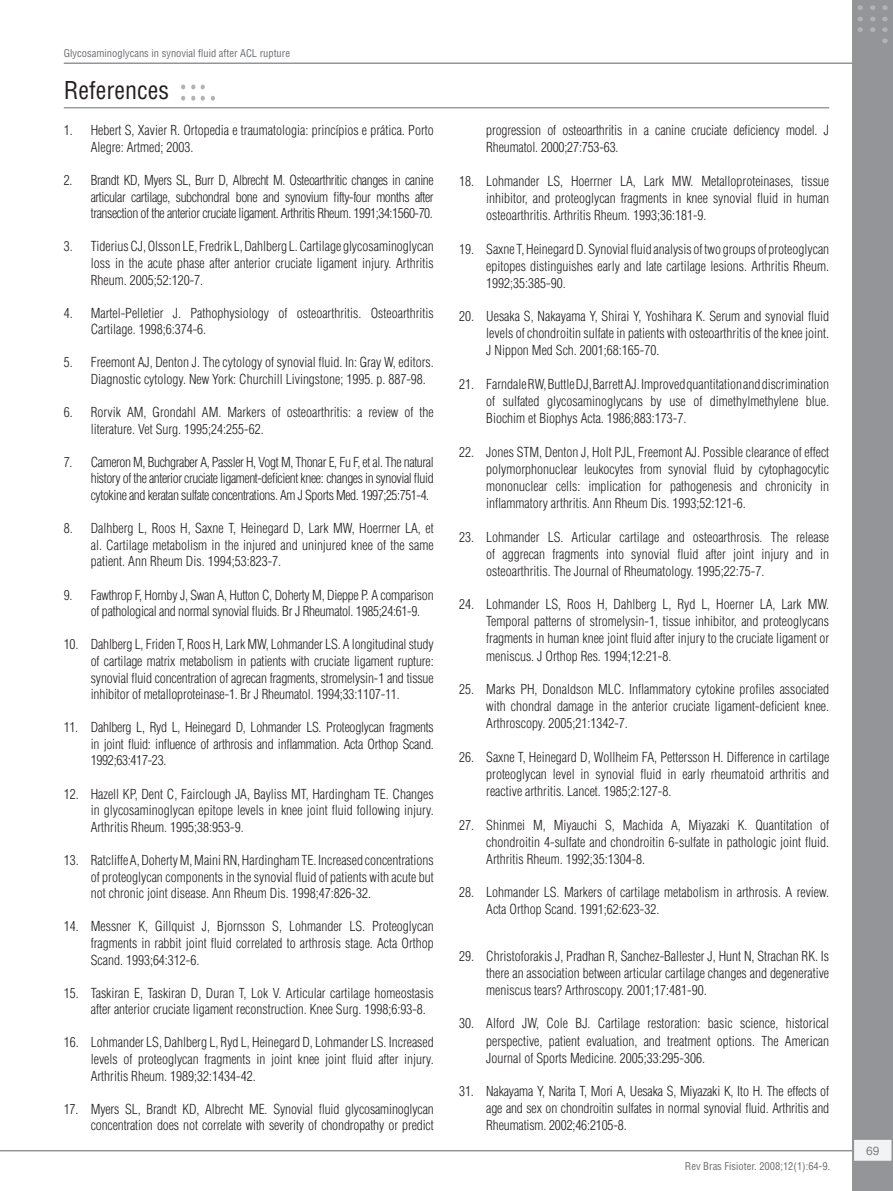
<style>
.page{position:relative;width:893px;height:1191px;background:#fff}
.page>*{position:absolute;margin:0;border:0;box-sizing:border-box;transform-origin:0 0}
.z05_3_referencias-ti{font:condensed 24px "Helvetica LT Std";color:#231f20}
.z05_4_referencias{font:300 condensed 13.5px/17.1px "Helvetica LT Std";color:#231f20;text-align:justify}
.z05_4_referencias-2{font:300 condensed 13.5px/16.6px "Helvetica LT Std";letter-spacing:-.02em;color:#231f20}
.t1{font:12px "Helvetica LT Std";color:#808285}
.t2{font:condensed 10.5px "Helvetica LT Std";color:#6c6d70}
</style>
<div class="page">
<hr style="left:0;top:1150px;width:879px;height:1px;background:#939598">
<hr style="left:64px;top:62px;width:810px;height:2px;background:#939598">
<div style="left:853px;top:0;width:40px;height:1191px;background:#939598"></div>
<div style="left:853px;top:1139px;width:39px;height:22px;background:#f2f3f4"></div>
<div style="left:853px;top:1138px;width:40px;height:24px;border:2px solid #939598"></div>
<svg style="left:857px;top:27px;width:6px;height:5px"></svg>
<svg style="left:857px;top:17px;width:6px;height:4px"></svg>
<svg style="left:857px;top:5px;width:6px;height:5px"></svg>
<svg style="left:870px;top:27px;width:5px;height:5px"></svg>
<svg style="left:870px;top:17px;width:5px;height:4px"></svg>
<svg style="left:870px;top:5px;width:5px;height:5px"></svg>
<svg style="left:882px;top:27px;width:6px;height:5px"></svg>
<svg style="left:882px;top:38px;width:6px;height:5px"></svg>
<svg style="left:882px;top:17px;width:6px;height:4px"></svg>
<svg style="left:882px;top:5px;width:6px;height:5px"></svg>
<hr style="left:64px;top:108px;width:765px;height:1px;background:#6c6d70">
<svg style="left:211px;top:96px;width:4px;height:5px"></svg>
<svg style="left:201px;top:96px;width:4px;height:5px"></svg>
<svg style="left:191px;top:96px;width:4px;height:5px"></svg>
<svg style="left:181px;top:96px;width:4px;height:5px"></svg>
<svg style="left:201px;top:85px;width:4px;height:4px"></svg>
<svg style="left:191px;top:85px;width:4px;height:4px"></svg>
<svg style="left:181px;top:85px;width:4px;height:4px"></svg>
<p class="t2" style="left:64px;top:46px;width:228px">Glycosaminoglycans in synovial fluid after ACL rupture</p>
<p class="z05_3_referencias-ti" style="left:64px;top:75px;width:107px">References</p>
<p class="z05_4_referencias" style="left:91px;top:122px;width:344px;line-height:16.6px;text-indent:-27px">1. Hebert S, Xavier R. Ortopedia e traumatologia: princípios e prática. Porto<br>Alegre: Artmed; 2003.</p>
<p class="z05_4_referencias" style="left:91px;top:172px;width:344px;line-height:16.6px;text-indent:-27px">2. Brandt KD, Myers SL, Burr D, Albrecht M. Osteoarthritic changes in canine articular cartilage, subchondral bone and synovium fifty-four months after transection of the anterior cruciate ligament. Arthritis Rheum. 1991;34:1560-70.</p>
<p class="z05_4_referencias" style="left:91px;top:238px;width:344px;line-height:16.6px;text-indent:-27px">3. Tiderius CJ, Olsson LE, Fredrik L, Dahlberg L. Cartilage glycosaminoglycan loss in the acute phase after anterior cruciate ligament injury. Arthritis Rheum. 2005;52:120-7.</p>
<p class="z05_4_referencias" style="left:91px;top:304px;width:344px;line-height:16.6px;text-indent:-27px">4. Martel-Pelletier J. Pathophysiology of osteoarthritis. Osteoarthritis<br>Cartilage. 1998;6:374-6.</p>
<p class="z05_4_referencias" style="left:91px;top:354px;width:344px;line-height:16.6px;text-indent:-27px">5. Freemont AJ, Denton J. The cytology of synovial fluid. In: Gray W, editors.<br>Diagnostic cytology. New York: Churchill Livingstone; 1995. p. 887-98.</p>
<p class="z05_4_referencias" style="left:91px;top:404px;width:344px;line-height:16.6px;text-indent:-27px">6. Rorvik AM, Grondahl AM. Markers of osteoarthritis: a review of the literature. Vet Surg. 1995;24:255-62.</p>
<p class="z05_4_referencias" style="left:91px;top:453px;width:344px;line-height:16.6px;text-indent:-27px">7. Cameron M, Buchgraber A, Passler H, Vogt M, Thonar E, Fu F, et al. The natural history of the anterior cruciate ligament-deficient knee: changes in synovial fluid cytokine and keratan sulfate concentrations. Am J Sports Med. 1997;25:751-4.</p>
<p class="z05_4_referencias" style="left:91px;top:520px;width:344px;line-height:16.6px;text-indent:-27px">8. Dalhberg L, Roos H, Saxne T, Heinegard D, Lark MW, Hoerrner LA, et al. Cartilage metabolism in the injured and uninjured knee of the same patient. Ann Rheum Dis. 1994;53:823-7.</p>
<p class="z05_4_referencias-2" style="left:91px;top:586px;width:344px;text-indent:-27px">9. Fawthrop F, Hornby J, Swan A, Hutton C, Doherty M, Dieppe P. A comparison of pathological and normal synovial fluids. Br J Rheumatol. 1985;24:61-9.</p>
<p class="z05_4_referencias" style="left:91px;top:636px;width:344px;line-height:16.6px;text-indent:-27px">10. Dahlberg L, Friden T, Roos H, Lark MW, Lohmander LS. A longitudinal study of cartilage matrix metabolism in patients with cruciate ligament rupture: synovial fluid concentration of agrecan fragments, stromelysin-1 and tissue inhibitor of metalloproteinase-1. Br J Rheumatol. 1994;33:1107-11.</p>
<p class="z05_4_referencias" style="left:91px;top:719px;width:344px;line-height:16.6px;text-indent:-27px">11. Dahlberg L, Ryd L, Heinegard D, Lohmander LS. Proteoglycan fragments in joint fluid: influence of arthrosis and inflammation. Acta Orthop Scand.<br>1992;63:417-23.</p>
<p class="z05_4_referencias" style="left:91px;top:785px;width:344px;line-height:16.6px;text-indent:-27px">12. Hazell KP, Dent C, Fairclough JA, Bayliss MT, Hardingham TE. Changes in glycosaminoglycan epitope levels in knee joint fluid following injury.<br>Arthritis Rheum. 1995;38:953-9.</p>
<p class="z05_4_referencias" style="left:91px;top:851px;width:344px;line-height:16.6px;text-indent:-27px">13. Ratcliffe A, Doherty M, Maini RN, Hardingham TE. Increased concentrations of proteoglycan components in the synovial fluid of patients with acute but not chronic joint disease. Ann Rheum Dis. 1998;47:826-32.</p>
<p class="z05_4_referencias" style="left:91px;top:918px;width:344px;line-height:16.6px;text-indent:-27px">14. Messner K, Gillquist J, Bjornsson S, Lohmander LS. Proteoglycan fragments in rabbit joint fluid correlated to arthrosis stage. Acta Orthop Scand. 1993;64:312-6.</p>
<p class="z05_4_referencias" style="left:91px;top:984px;width:344px;line-height:16.6px;text-indent:-27px">15. Taskiran E, Taskiran D, Duran T, Lok V. Articular cartilage homeostasis after anterior cruciate ligament reconstruction. Knee Surg. 1998;6:93-8.</p>
<p class="z05_4_referencias" style="left:91px;top:1034px;width:344px;line-height:16.6px;text-indent:-27px">16. Lohmander LS, Dahlberg L, Ryd L, Heinegard D, Lohmander LS. Increased levels of proteoglycan fragments in joint knee joint fluid after injury.<br>Arthritis Rheum. 1989;32:1434-42.</p>
<p class="z05_4_referencias" style="left:64px;top:1100px;width:371px;line-height:16.6px;text-align:right">17. Myers SL, Brandt KD, Albrecht ME. Synovial fluid glycosaminoglycan concentration does not correlate with severity of chondropathy or predict</p>
<p class="z05_4_referencias" style="left:486px;top:122px;width:344px">progression of osteoarthritis in a canine cruciate deficiency model. J<br>Rheumatol. 2000;27:753-63.</p>
<p class="z05_4_referencias" style="left:486px;top:172px;width:344px;text-indent:-27px">18. Lohmander LS, Hoerrner LA, Lark MW. Metalloproteinases, tissue inhibitor, and proteoglycan fragments in knee synovial fluid in human osteoarthritis. Arthritis Rheum. 1993;36:181-9.</p>
<p class="z05_4_referencias" style="left:486px;top:240px;width:344px;text-indent:-27px">19. Saxne T, Heinegard D. Synovial fluid analysis of two groups of proteoglycan epitopes distinguishes early and late cartilage lesions. Arthritis Rheum.<br>1992;35:385-90.</p>
<p class="z05_4_referencias" style="left:486px;top:308px;width:344px;text-indent:-27px">20. Uesaka S, Nakayama Y, Shirai Y, Yoshihara K. Serum and synovial fluid levels of chondroitin sulfate in patients with osteoarthritis of the knee joint.<br>J Nippon Med Sch. 2001;68:165-70.</p>
<p class="z05_4_referencias" style="left:486px;top:375px;width:344px;text-indent:-27px">21. Farndale RW, Buttle DJ, Barrett AJ. Improved quantitation and discrimination of sulfated glycosaminoglycans by use of dimethylmethylene blue.<br>Biochim et Biophys Acta. 1986;883:173-7.</p>
<p class="z05_4_referencias" style="left:486px;top:443px;width:344px;text-indent:-27px">22. Jones STM, Denton J, Holt PJL, Freemont AJ. Possible clearance of effect polymorphonuclear leukocytes from synovial fluid by cytophagocytic mononuclear cells: implication for pathogenesis and chronicity in inflammatory arthritis. Ann Rheum Dis. 1993;52:121-6.</p>
<p class="z05_4_referencias" style="left:486px;top:528px;width:344px;text-indent:-27px">23. Lohmander LS. Articular cartilage and osteoarthrosis. The release of aggrecan fragments into synovial fluid after joint injury and in osteoarthritis. The Journal of Rheumatology. 1995;22:75-7.</p>
<p class="z05_4_referencias" style="left:486px;top:596px;width:344px;text-indent:-27px">24. Lohmander LS, Roos H, Dahlberg L, Ryd L, Hoerner LA, Lark MW.<br>Temporal patterns of stromelysin-1, tissue inhibitor, and proteoglycans fragments in human knee joint fluid after injury to the cruciate ligament or meniscus. J Orthop Res. 1994;12:21-8.</p>
<p class="z05_4_referencias" style="left:486px;top:680px;width:344px;text-indent:-27px">25. Marks PH, Donaldson MLC. Inflammatory cytokine profiles associated with chondral damage in the anterior cruciate ligament-deficient knee.<br>Arthroscopy. 2005;21:1342-7.</p>
<p class="z05_4_referencias" style="left:486px;top:748px;width:344px;text-indent:-27px">26. Saxne T, Heinegard D, Wollheim FA, Pettersson H. Difference in cartilage proteoglycan level in synovial fluid in early rheumatoid arthritis and reactive arthritis. Lancet. 1985;2:127-8.</p>
<p class="z05_4_referencias" style="left:486px;top:816px;width:344px;text-indent:-27px">27. Shinmei M, Miyauchi S, Machida A, Miyazaki K. Quantitation of chondroitin 4-sulfate and chondroitin 6-sulfate in pathologic joint fluid.<br>Arthritis Rheum. 1992;35:1304-8.</p>
<p class="z05_4_referencias" style="left:486px;top:883px;width:344px;text-indent:-27px">28. Lohmander LS. Markers of cartilage metabolism in arthrosis. A review.<br>Acta Orthop Scand. 1991;62:623-32.</p>
<p class="z05_4_referencias" style="left:486px;top:947px;width:344px;text-indent:-27px">29. Christoforakis J, Pradhan R, Sanchez-Ballester J, Hunt N, Strachan RK. Is there an association between articular cartilage changes and degenerative meniscus tears? Arthroscopy. 2001;17:481-90.</p>
<p class="z05_4_referencias" style="left:486px;top:1015px;width:344px;text-indent:-27px">30. Alford JW, Cole BJ. Cartilage restoration: basic science, historical perspective, patient evaluation, and treatment options. The American Journal of Sports Medicine. 2005;33:295-306.</p>
<p class="z05_4_referencias" style="left:486px;top:1082px;width:344px;text-indent:-27px">31. Nakayama Y, Narita T, Mori A, Uesaka S, Miyazaki K, Ito H. The effects of age and sex on chondroitin sulfates in normal synovial fluid. Arthritis and Rheumatism. 2002;46:2105-8.</p>
<p class="t2" style="left:685px;top:1160px;width:147px">Rev Bras Fisioter. 2008;12(1):64-9.</p>
<p class="t1" style="left:866px;top:1143px;width:15px">69</p>
</div>
